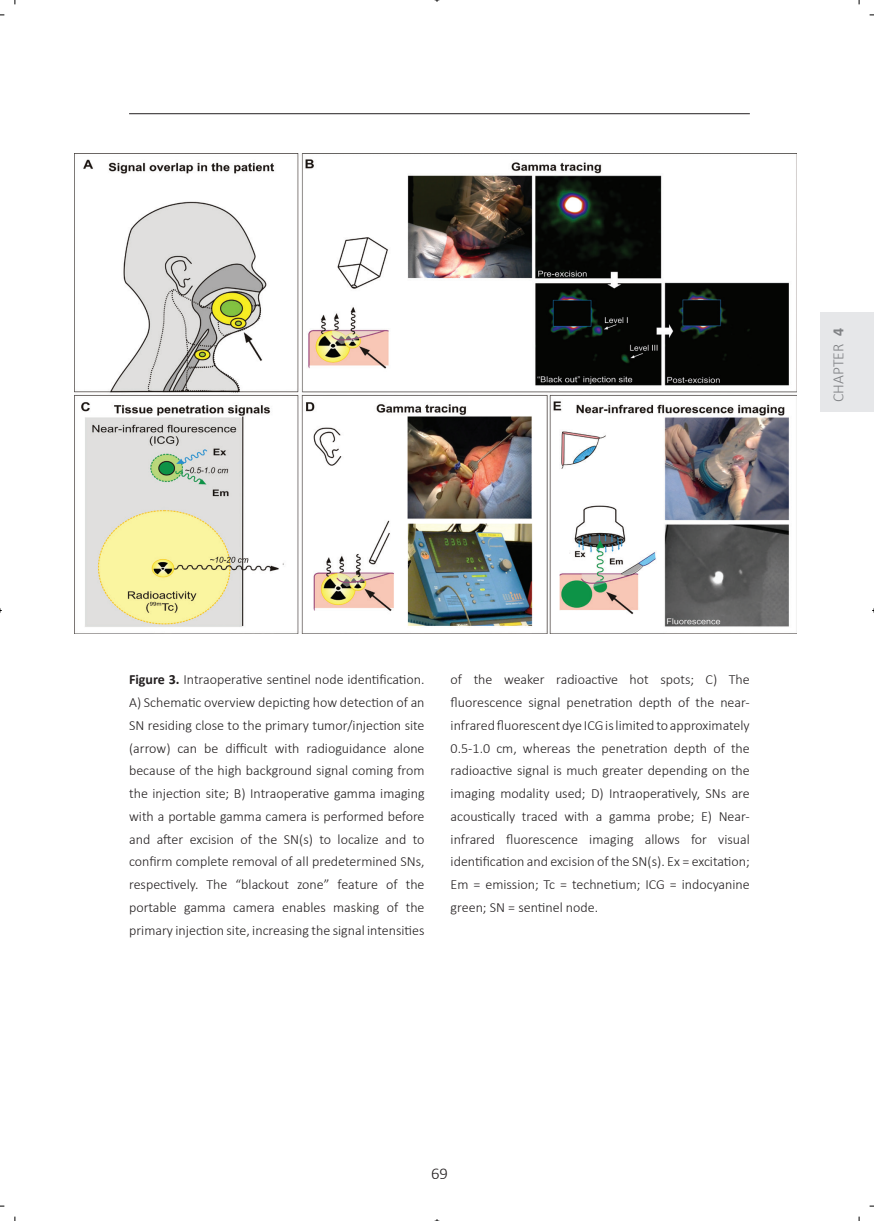
<style>
.page{position:relative;width:874px;height:1221px;background:#fff}
.page>*{position:absolute;margin:0;border:0;box-sizing:border-box;transform-origin:0 0}
.t1{font:300 16.62px "Calibri";color:#231f20}
.t2{font:300 15.75px "Calibri";color:#808285}
.t3{font:300 14px/22.8px "Calibri";color:#231f20;text-align:justify}
.s1{font-weight:700}
</style>
<div class="page">
<hr style="left:129px;top:113px;width:620px;height:1px;background:#231f20">
<div style="left:819px;top:313px;width:54px;height:99px;background:#e6e7e9"></div>
<img style="left:75px;top:153px;width:721px;height:480px">
<p class="t2" style="left:828px;top:402px;width:75px;rotate:-90deg">CHAPTER <span class="s1">4</span></p>
<p class="t3" style="left:129px;top:667px;width:297px"><span class="s1">Figure 3.</span> Intraoperative sentinel node identification.<br>A) Schematic overview depicting how detection of an SN residing close to the primary tumor/injection site (arrow) can be difficult with radioguidance alone because of the high background signal coming from the injection site; B) Intraoperative gamma imaging with a portable gamma camera is performed before and after excision of the SN(s) to localize and to confirm complete removal of all predetermined SNs, respectively. The “blackout zone” feature of the portable gamma camera enables masking of the primary injection site, increasing the signal intensities</p>
<p class="t3" style="left:450px;top:667px;width:300px">of the weaker radioactive hot spots; C) The fluorescence signal penetration depth of the near&shy;infrared fluorescent dye ICG is limited to approximately 0.5-1.0 cm, whereas the penetration depth of the radioactive signal is much greater depending on the imaging modality used; D) Intraoperatively, SNs are acoustically traced with a gamma probe; E) Near&shy;infrared fluorescence imaging allows for visual identification and excision of the SN(s). Ex = excitation; Em = emission; Tc = technetium; ICG = indocyanine green; SN = sentinel node.</p>
<p class="t1" style="left:431px;top:1162px;width:18px">69</p>
</div>
